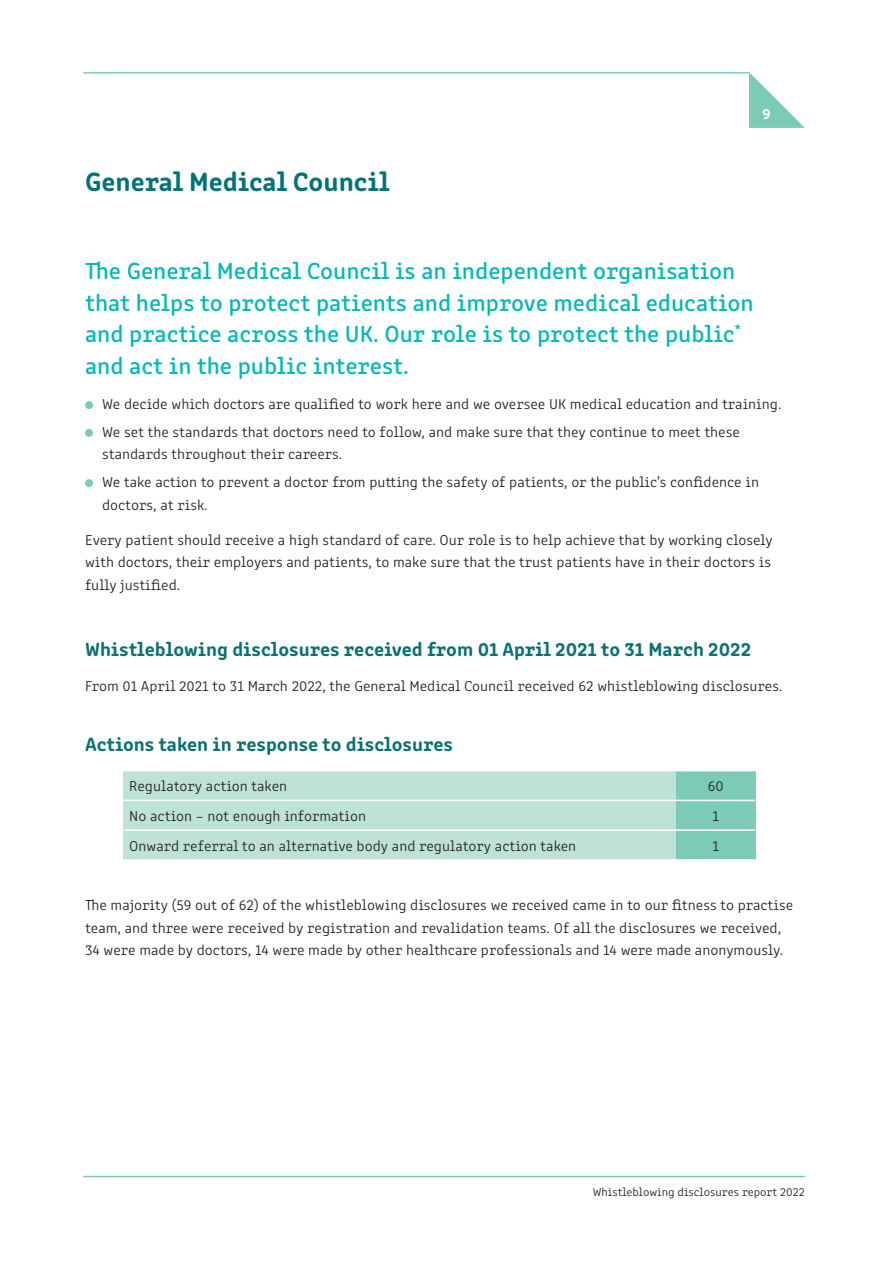
<style>
.page{position:relative;width:893px;height:1263px;background:#fff}
.page>*{position:absolute;margin:0;border:0;box-sizing:border-box;transform-origin:0 0}
.t1{font:700 27px "Clone Rounded";color:#007475}
.t2{font:24px/31.5px "Clone Rounded Me";color:#03b9b4}
.t3{font:700 19.5px "Clone Rounded";color:#097073}
.t4{font:300 15px/22.5px "Clone Rounded";color:#231f20}
.t5{font:700 15px "Clone Rounded";color:#fff}
.t6{font:300 12px "Clone Rounded";color:#231f20}
</style>
<div class="page">
<svg style="left:749px;top:72px;width:56px;height:56px"></svg>
<hr style="left:83px;top:72px;width:666px;height:2px;background:#7ccbb7">
<hr style="left:83px;top:1176px;width:722px;height:1px;background:#7ccbb7">
<div style="left:123px;top:771px;width:553px;height:29px;background:#bee2d7"></div>
<div style="left:123px;top:800px;width:553px;height:30px;background:#bee2d7"></div>
<div style="left:123px;top:830px;width:553px;height:30px;background:#bee2d7"></div>
<div style="left:676px;top:771px;width:79px;height:29px;background:#7ccbb7"></div>
<div style="left:676px;top:800px;width:79px;height:30px;background:#7ccbb7"></div>
<div style="left:676px;top:830px;width:79px;height:30px;background:#7ccbb7"></div>
<hr style="left:123px;top:800px;width:553px;height:1px;background:#fff">
<hr style="left:676px;top:800px;width:79px;height:1px;background:#fff">
<hr style="left:123px;top:829px;width:553px;height:2px;background:#fff">
<hr style="left:676px;top:829px;width:79px;height:2px;background:#fff">
<hr style="left:123px;top:859px;width:553px;height:2px;background:#fff">
<hr style="left:676px;top:859px;width:79px;height:2px;background:#fff">
<div style="left:85px;top:401px;width:8px;height:8px;background:#7ccbb7;border-radius:50%"></div>
<div style="left:85px;top:429px;width:8px;height:8px;background:#7ccbb7;border-radius:50%"></div>
<div style="left:85px;top:479px;width:8px;height:8px;background:#7ccbb7;border-radius:50%"></div>
<h2 class="t1" style="left:85px;top:160px;width:306px">General Medical Council</h2>
<p class="t5" style="left:763px;top:101px;width:10px">9</p>
<h2 class="t2" style="left:85px;top:253px;width:670px">Te General Medical Council is an independent organisation that helps to protect patients and improve medical education and practice across the UK. Our role is to protect the public<sup>* </sup>and act in the public interest.</h2>
<p class="t4" style="left:102px;top:392px;width:681px">We decide which doctors are qualifed to work here and we oversee UK medical education and training.</p>
<p class="t4" style="left:102px;top:419px;width:639px">We set the standards that doctors need to follow, and make sure that they continue to meet these standards throughout their careers.</p>
<p class="t4" style="left:102px;top:470px;width:658px">We take action to prevent a doctor from puting the safety of patients, or the public’s confdence in doctors, at risk.</p>
<p class="t4" style="left:85px;top:527px;width:689px">Every patient should receive a high standard of care. Our role is to help achieve that by working closely with doctors, their employers and patients, to make sure that the trust patients have in their doctors is fully justifed.</p>
<p class="t3" style="left:85px;top:633px;width:667px">Whistleblowing disclosures received from 01 April 2021 to 31 March 2022</p>
<p class="t4" style="left:85px;top:674px;width:699px">From 01 April 2021 to 31 March 2022, the General Medical Council received 62 whistleblowing disclosures.</p>
<p class="t3" style="left:85px;top:729px;width:369px">Actions taken in response to disclosures</p>
<p class="t4" style="left:129px;top:774px;width:159px">Regulatory action taken</p>
<p class="t4" style="left:708px;top:774px;width:17px">60</p>
<p class="t4" style="left:129px;top:804px;width:238px">No action – not enough information</p>
<p class="t4" style="left:712px;top:804px;width:8px">1</p>
<p class="t4" style="left:129px;top:833px;width:448px">Onward referral to an alternative body and regulatory action taken</p>
<p class="t4" style="left:712px;top:833px;width:8px">1</p>
<p class="t4" style="left:85px;top:893px;width:710px">Te majority (59 out of 62) of the whistleblowing disclosures we received came in to our ftness to practise team, and three were received by registration and revalidation teams. Of all the disclosures we received,<br>34 were made by doctors, 14 were made by other healthcare professionals and 14 were made anonymously.</p>
<p class="t6" style="left:593px;top:1183px;width:214px">Whistleblowing disclosures report 2022</p>
</div>
